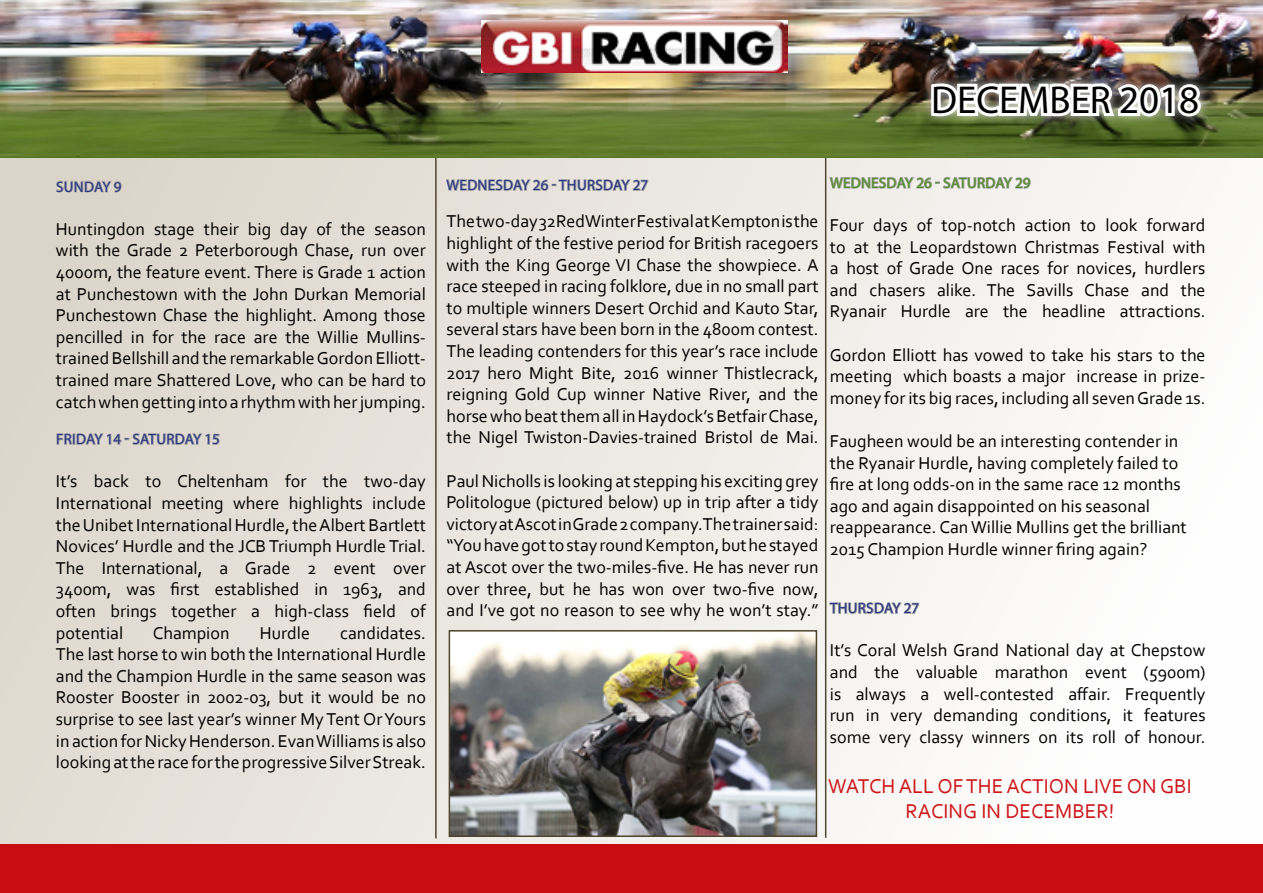
<style>
.page{position:relative;width:1263px;height:893px;background:#fff}
.page>*{position:absolute;margin:0;border:0;box-sizing:border-box;transform-origin:0 0}
.t1{font:39px "Myriad Pro";color:#000}
.t2{font:21px/25.2px "Corbel";color:#cd171a;text-align:center}
.t3{font:18px/21.6px "Corbel";color:#000;text-align:justify}
.t4{font:15px "Myriad Pro";letter-spacing:.02em;color:#283583}
.t5{font:15px "Myriad Pro";letter-spacing:.02em;color:#518d25}
</style>
<div class="page">
<div style="left:0;top:156px;width:1263px;height:689px;background:linear-gradient(to right,#ddd6cc,#fefefe)"></div>
<img style="left:0;top:0;width:1263px;height:157px">
<img style="left:481px;top:20px;width:306px;height:53px">
<div style="left:0;top:844px;width:1263px;height:49px;background:#c90c0f"></div>
<div style="left:922px;top:74px;width:288px;height:51px;background:#fff;opacity:.75"></div>
<img style="left:927px;top:79px;width:277px;height:41px">
<svg style="left:55px;top:170px;width:67px;height:27px;background:#cdc7bf"></svg>
<svg style="left:56px;top:423px;width:164px;height:23px;background:#cfcac3"></svg>
<svg style="left:445px;top:159px;width:204px;height:51px;background:#dedad4"></svg>
<hr style="left:435px;top:158px;width:2px;height:680px;background:#4e452c">
<hr style="left:825px;top:158px;width:1px;height:680px;background:#4e452c">
<svg style="left:828px;top:156px;width:203px;height:52px;background:#e1e0da"></svg>
<svg style="left:828px;top:592px;width:92px;height:23px"></svg>
<img style="left:452px;top:633px;width:362px;height:201px">
<div style="left:449px;top:630px;width:368px;height:207px;border:2px solid #4e452c"></div>
<h1 class="t1" style="left:931px;top:76px;width:269px">DECEMBER 2018</h1>
<p class="t4" style="left:56px;top:177px;width:67px">SUNDAY 9</p>
<p class="t3" style="left:56px;top:218px;width:371px">Huntingdon stage their big day of the season with the Grade 2 Peterborough Chase, run over 4000m, the feature event. There is Grade 1 action at Punchestown with the John Durkan Memorial Punchestown Chase the highlight. Among those pencilled in for the race are the Willie Mullins&shy;trained Bellshill and the remarkable Gordon Elliott&shy;trained mare Shattered Love, who can be hard to catch when getting into a rhythm with her jumping.</p>
<p class="t4" style="left:56px;top:430px;width:165px">FRIDAY 14 - SATURDAY 15</p>
<p class="t3" style="left:56px;top:470px;width:371px">It’s back to Cheltenham for the two-day International meeting where highlights include the Unibet International Hurdle, the Albert Bartlett Novices’ Hurdle and the JCB Triumph Hurdle Trial.<br>The International, a Grade 2 event over 3400m, was first established in 1963, and often brings together a high-class field of potential</p>
<p class="t3" style="left:56px;top:621px;width:371px;text-indent:284px">candidates.<br>The last horse to win both the International Hurdle and the Champion Hurdle in the same season was Rooster Booster in 2002-03, but it would be no surprise to see last year’s winner My Tent Or Yours in action for Nicky Henderson. Evan Williams is also looking at the race for the progressive Silver Streak.</p>
<p class="t3" style="left:153px;top:621px;width:78px">Champion</p>
<p class="t3" style="left:260px;top:621px;width:52px">Hurdle</p>
<p class="t4" style="left:447px;top:176px;width:203px">WEDNESDAY 26 - THURSDAY 27</p>
<p class="t3" style="left:446px;top:210px;width:374px">The two-day 32Red Winter Festival at Kempton is the highlight of the festive period for British racegoers with the King George VI Chase the showpiece. A race steeped in racing folklore, due in no small part to multiple winners Desert Orchid and Kauto Star, several stars have been born in the 4800m contest.<br>The leading contenders for this year’s race include 2017 hero Might Bite, 2016 winner Thistlecrack, reigning Gold Cup winner Native River, and the horse who beat them all in Haydock’s Betfair Chase, the Nigel Twiston-Davies-trained Bristol de Mai.</p>
<p class="t3" style="left:446px;top:469px;width:374px">Paul Nicholls is looking at stepping his exciting grey Politologue (pictured below) up in trip after a tidy victory at Ascot in Grade 2 company. The trainer said: “You have got to stay round Kempton, but he stayed at Ascot over the two-miles-five. He has never run over three, but he has won over two-five now, and I’ve got no reason to see why he won’t stay.”</p>
<p class="t5" style="left:830px;top:174px;width:202px">WEDNESDAY 26 - SATURDAY 29</p>
<p class="t3" style="left:830px;top:214px;width:377px">Four days of top-notch action to look forward to at the Leopardstown Christmas Festival with a host of Grade One races for novices, hurdlers and chasers alike. The Savills Chase and the Ryanair Hurdle are the headline attractions.</p>
<p class="t3" style="left:830px;top:343px;width:377px">Gordon Elliott has vowed to take his stars to the meeting which boasts a major increase in prize&shy;money for its big races, including all seven Grade 1s.</p>
<p class="t3" style="left:830px;top:430px;width:358px;text-align:left">Faugheen would be an interesting contender in the Ryanair Hurdle, having completely failed to fire at long odds-on in the same race 12 months ago and again disappointed on his seasonal reappearance. Can Willie Mullins get the brilliant 2015 Champion Hurdle winner firing again?</p>
<p class="t4" style="left:830px;top:599px;width:91px">THURSDAY 27</p>
<p class="t3" style="left:830px;top:639px;width:377px">It’s Coral Welsh Grand National day at Chepstow and the valuable marathon event (5900m) is always a well-contested affair. Frequently run in very demanding conditions, it features some very classy winners on its roll of honour.</p>
<p class="t2" style="left:828px;top:773px;width:365px">WATCH ALL OF THE ACTION LIVE ON GBI<br>RACING IN DECEMBER!</p>
</div>
